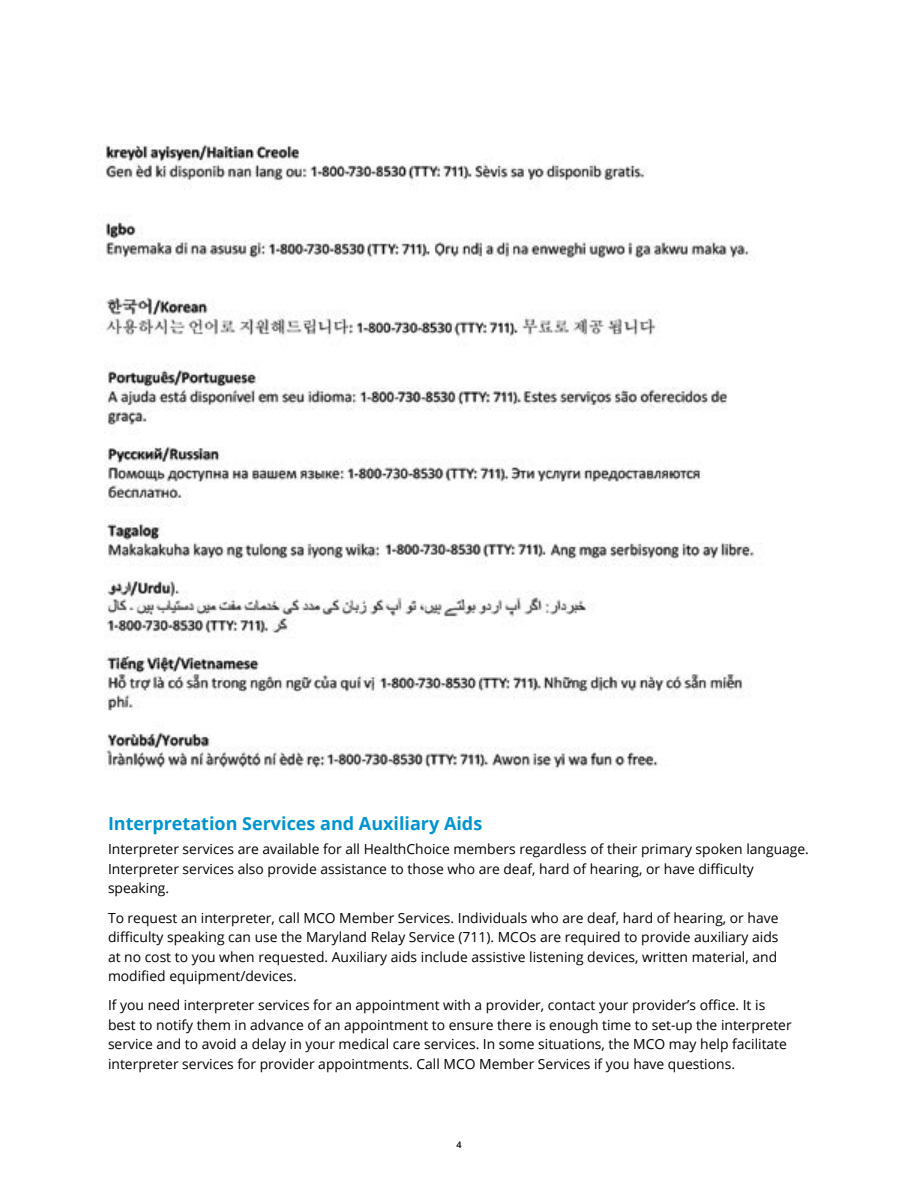
<style>
.page{position:relative;width:918px;height:1188px;background:#fff}
.page>*{position:absolute;margin:0;border:0;box-sizing:border-box;transform-origin:0 0}
.FLI-H2_Header-nonTOC{font:700 18px "Open Sans";color:#0093d0}
.FLI-BodyText{font:13.8px/19.5px "Open Sans";color:#000}
.ALL-PageNumber{font:600 9px "Open Sans";color:#000}
</style>
<div class="page">
<img style="left:105px;top:144px;width:645px;height:194px">
<img style="left:104px;top:363px;width:658px;height:407px">
<p class="FLI-H2_Header-nonTOC" style="left:108px;top:811px;width:376px">Interpretation Services and Auxiliary Aids</p>
<p class="FLI-BodyText" style="left:108px;top:839px;width:703px">Interpreter services are available for all HealthChoice members regardless of their primary spoken language.<br>Interpreter services also provide assistance to those who are deaf, hard of hearing, or have difficulty speaking.</p>
<p class="FLI-BodyText" style="left:108px;top:907px;width:672px;text-align:justify">To request an interpreter, call MCO Member Services. Individuals who are deaf, hard of hearing, or have difficulty speaking can use the Maryland Relay Service (711). MCOs are required to provide auxiliary aids at no cost to you when requested. Auxiliary aids include assistive listening devices, written material, and modified equipment/devices.</p>
<p class="FLI-BodyText" style="left:108px;top:995px;width:685px">If you need interpreter services for an appointment with a provider, contact your provider’s office. It is best to notify them in advance of an appointment to ensure there is enough time to set-up the interpreter service and to avoid a delay in your medical care services. In some situations, the MCO may help facilitate interpreter services for provider appointments. Call MCO Member Services if you have questions.</p>
<p class="ALL-PageNumber" style="left:456px;top:1138px;width:7px">4</p>
</div>
